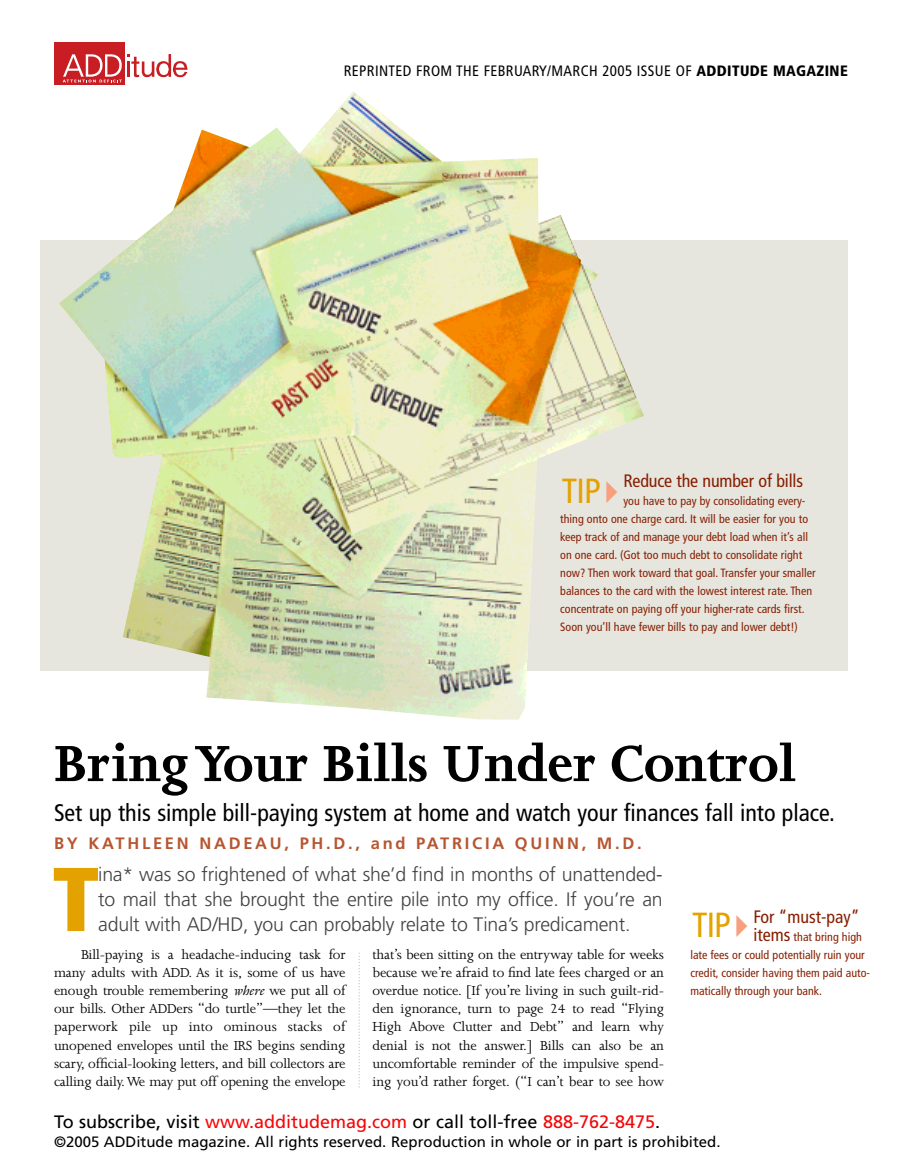
<style>
.page{position:relative;width:918px;height:1175px;background:#fff}
.page>*{position:absolute;margin:0;border:0;box-sizing:border-box;transform-origin:0 0}
.t1{font:900 condensed 90.45px "Frutiger";color:#e3a200}
.t2{font:700 58.5px "Joanna";letter-spacing:-.005em;color:#000}
.t3{font:condensed 34.8px "Frutiger";letter-spacing:-.025em;color:#e3a200}
.t4{font:condensed 24px "Frutiger";color:#000}
.t5{font:300 19.5px/24.9px "Frutiger";letter-spacing:-.01em;color:#424242;text-align:justify}
.t6{font:18px "Frutiger";color:#000}
.t7{font:condensed 18px "Frutiger";letter-spacing:-.01em;color:#871e01}
.t8{font:700 16.5px "Frutiger";letter-spacing:.165em;color:#b75631}
.t9{font:15px/18px "Joanna";letter-spacing:-.01em;color:#000;text-align:justify}
.t10{font:15px "Frutiger";color:#000}
.t11{font:condensed 15px "Frutiger";letter-spacing:.025em;color:#000}
.t12{font:condensed 12px/18px "Frutiger";color:#871e01}
.s1{font-weight:900}
.s2{font-family:"Galliard";font-style:italic;font-size:13.5px}
.s3{font-size:18px}
.s4{color:#f50606}
</style>
<div class="page">
<div style="left:40px;top:240px;width:808px;height:431px;background:#e6e6df"></div>
<img style="left:59px;top:91px;width:585px;height:628px">
<svg style="left:358px;top:952px;width:2px;height:135px"></svg>
<div style="left:54px;top:43px;width:71px;height:42px;background:#c71d23"></div>
<svg style="left:63px;top:54px;width:125px;height:28px"></svg>
<svg style="left:606px;top:481px;width:11px;height:21px"></svg>
<p class="t11" style="left:344px;top:62px;width:505px">REPRINTED FROM THE FEBRUARY/MARCH 2005 ISSUE OF <span class="s1">ADDITUDE MAGAZINE</span></p>
<p class="t7" style="left:623px;top:470px;width:181px">Reduce the number of bills</p>
<p class="t12" style="left:560px;top:492px;width:257px;text-indent:63px">you have to pay by consolidating every&shy;thing onto one charge card. It will be easier for you to keep track of and manage your debt load when it’s all on one card. (Got too much debt to consolidate right now? Then work toward that goal. Transfer your smaller balances to the card with the lowest interest rate. Then concentrate on paying off your higher-rate cards first.<br>Soon you’ll have fewer bills to pay and lower debt!)</p>
<h3 class="t3" style="left:562px;top:470px;width:40px">TIP</h3>
<h2 class="t2" style="left:54px;top:732px;width:744px">BringYour Bills Under Control</h2>
<h3 class="t4" style="left:54px;top:798px;width:782px">Set up this simple bill-paying system at home and watch your finances fall into place.</h3>
<p class="t8" style="left:54px;top:833px;width:589px">BY KATHLEEN NADEAU, PH.D., and PATRICIA QUINN, M.D.</p>
<h1 class="t1" style="left:52px;top:844px;width:48px">T</h1>
<h3 class="t5" style="left:98px;top:862px;width:566px">ina* was so frightened of what she’d find in months of unattended&shy;to mail that she brought the entire pile into my office. If you’re an adult with AD/HD, you can probably relate to Tina’s predicament.</h3>
<p class="t9" style="left:54px;top:946px;width:293px;text-indent:27px">Bill-paying is a headache-inducing task for many adults with ADD. As it is, some of us have enough trouble remembering <span class="s2">where</span> we put all of our bills. Other ADDers “do turtle”—they let the paperwork pile up into ominous stacks of unopened envelopes until the IRS begins sending scary, official-looking letters, and bill collectors are calling daily.We may put off opening the envelope</p>
<p class="t9" style="left:373px;top:946px;width:293px">that’s been sitting on the entryway table for weeks because we’re afraid to find late fees charged or an overdue notice. [If you’re living in such guilt-rid&shy;den ignorance, turn to page 24 to read “Flying High Above Clutter and Debt” and learn why denial is not the answer.] Bills can also be an uncomfortable reminder of the impulsive spend&shy;ing you’d rather forget. (“I can’t bear to see how</p>
<p class="t7" style="left:754px;top:906px;width:108px">For “must-pay”</p>
<p class="t12" style="left:690px;top:928px;width:181px;text-indent:63px"><span class="s3">items</span> that bring high late fees or could potentially ruin your credit, consider having them paid auto&shy;matically through your bank.</p>
<h3 class="t3" style="left:692px;top:904px;width:40px">TIP</h3>
<p class="t6" style="left:54px;top:1110px;width:608px">To subscribe, visit <span class="s4">www.additudemag.com</span> or call toll-free <span class="s4">888-762-8475</span>.</p>
<p class="t10" style="left:54px;top:1133px;width:668px">©2005 ADDitude magazine. All rights reserved. Reproduction in whole or in part is prohibited.</p>
</div>
